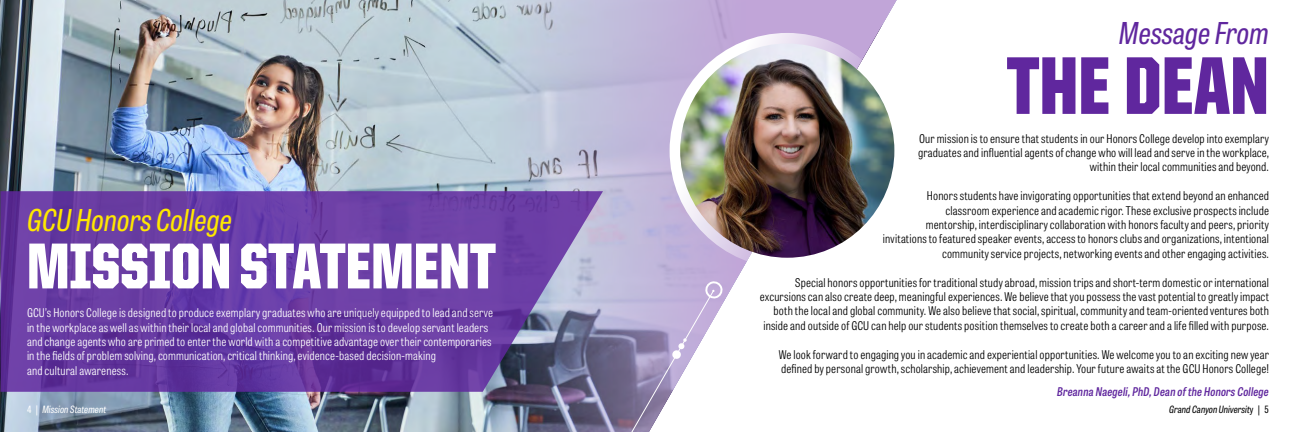
<style>
.page{position:relative;width:1296px;height:432px;background:#fff}
.page>*{position:absolute;margin:0;border:0;box-sizing:border-box;transform-origin:0 0}
.t1{font:900 82px "United Sans Cond";color:#60279e}
.t2{font:900 65px "United Sans Cond";color:#fff}
.t3{font:italic 30px "Tablet Gothic Condensed";color:#ffe800}
.t4{font:italic 30px "Tablet Gothic Condensed";color:#60279e}
.t5{font:300 12px/14.4px "Tablet Gothic Condensed";letter-spacing:.01em;color:#000;text-align:right}
.t6{font:300 12px/14.4px "Tablet Gothic Condensed";letter-spacing:.01em;color:#fff}
.t7{font:italic 600 12px "Tablet Gothic Condensed";letter-spacing:.01em;color:#60279e}
.t8{font:italic 10px "Tablet Gothic Condensed";color:#fff}
.t9{font:italic 10px "Tablet Gothic Condensed";color:#000}
.s1{font-style:normal}
</style>
<div class="page">
<img style="left:0;top:0;width:897px;height:432px">
<svg style="left:0;top:191px;width:603px;height:201px;background:#6a42a2"></svg>
<svg style="left:670px;top:33px;width:235px;height:235px"></svg>
<img style="left:680px;top:44px;width:214px;height:214px;border-radius:107px">
<svg style="left:614px;top:279px;width:111px;height:153px"></svg>
<h3 class="t3" style="left:27px;top:198px;width:207px">GCU Honors College</h3>
<h2 class="t2" style="left:27px;top:232px;width:470px">MISSION STATEMENT</h2>
<p class="t6" style="left:27px;top:305px;width:468px">GCU’s Honors College is designed to produce exemplary graduates who are uniquely equipped to lead and serve in the workplace as well as within their local and global communities. Our mission is to develop servant leaders and change agents who are primed to enter the world with a competitive advantage over their contemporaries in the fields of problem solving, communication, critical thinking, evidence-based decision-making<br>and cultural awareness.</p>
<h3 class="t4" style="left:1119px;top:12px;width:151px">Message From</h3>
<h1 class="t1" style="left:1007px;top:42px;width:264px">THE DEAN</h1>
<p class="t5" style="left:918px;top:131px;width:352px">Our mission is to ensure that students in our Honors College develop into exemplary graduates and influential agents of change who will lead and serve in the workplace, within their local communities and beyond.</p>
<p class="t5" style="left:883px;top:188px;width:388px">Honors students have invigorating opportunities that extend beyond an enhanced classroom experience and academic rigor. These exclusive prospects include<br>mentorship, interdisciplinary collaboration with honors faculty and peers, priority invitations to featured speaker events, access to honors clubs and organizations, intentional community service projects, networking events and other engaging activities.</p>
<p class="t5" style="left:760px;top:275px;width:511px">Special honors opportunities for traditional study abroad, mission trips and short-term domestic or international excursions can also create deep, meaningful experiences. We believe that you possess the vast potential to greatly impact both the local and global community. We also believe that social, spiritual, community and team-oriented ventures both inside and outside of GCU can help our students position themselves to create both a career and a life filled with purpose.</p>
<p class="t5" style="left:779px;top:347px;width:492px;text-align:left">We look forward to engaging you in academic and experiential opportunities. We welcome you to an exciting new year defined by personal growth, scholarship, achievement and leadership. Your future awaits at the GCU Honors College!</p>
<p class="t7" style="left:1057px;top:383px;width:213px">Breanna Naegeli, PhD, Dean of the Honors College</p>
<p class="t8" style="left:27px;top:402px;width:81px"><span class="s1">4 |</span> Mission Statement</p>
<p class="t8" style="left:43px;top:402px;width:46px">Topic of Page</p>
<p class="t9" style="left:1169px;top:402px;width:101px">Grand Canyon Universit<span class="s1">y | 5</span></p>
</div>
